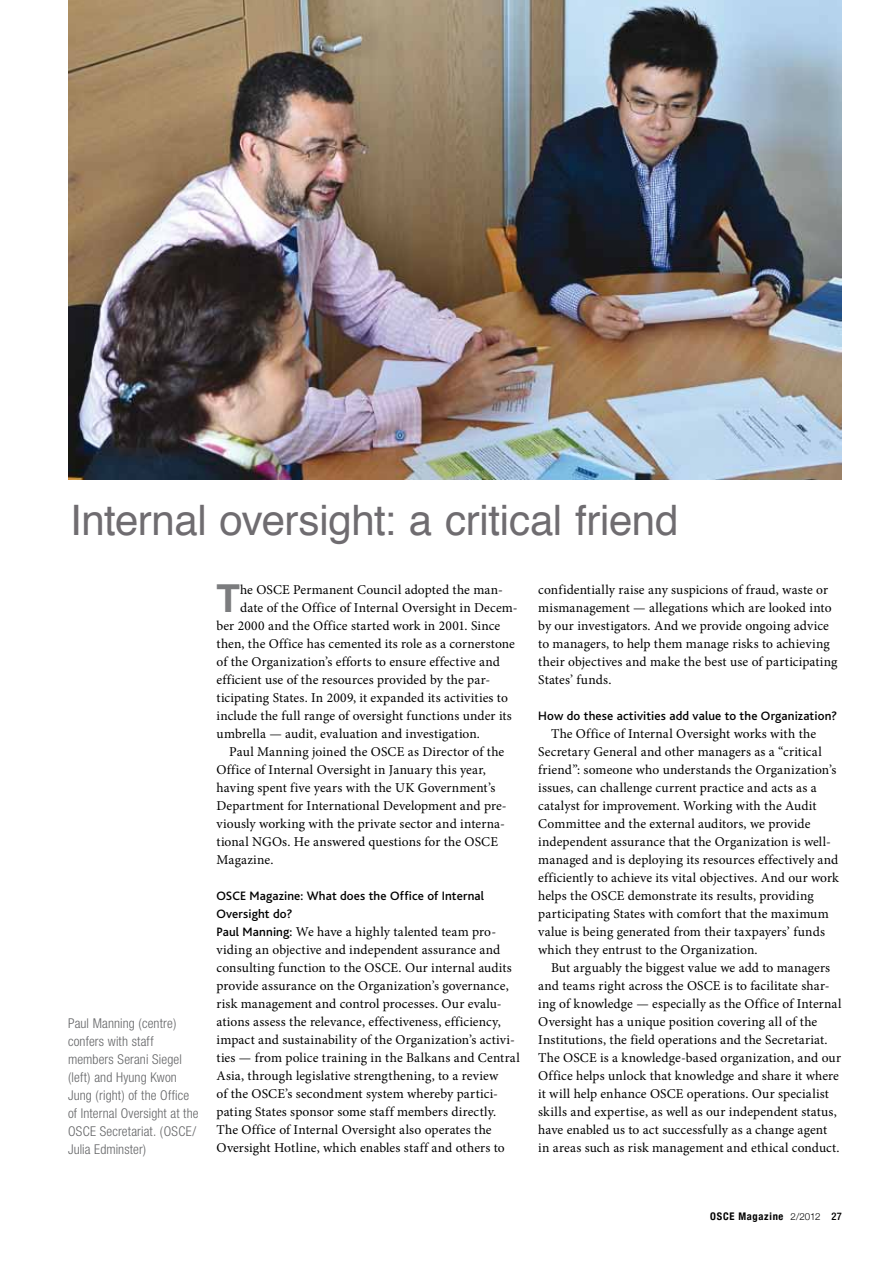
<style>
.page{position:relative;width:893px;height:1263px;background:#fff}
.page>*{position:absolute;margin:0;border:0;box-sizing:border-box;transform-origin:0 0}
.t1{font:42px "Helvetica";letter-spacing:-.01em;color:#6f6c70}
.t2{font:700 38.55px "Helvetica Infant";color:#7b7c7e}
.t3{font:13.5px/18px "Minion Pro";letter-spacing:.01em;color:#000}
.t4{font:300 condensed 13.5px/18px "Helvetica Neue";letter-spacing:.01em;color:#646567}
.t5{font:500 12.75px/18px "Bliss";letter-spacing:.01em;color:#000}
.t6{font:700 condensed 10.5px "Helvetica Neue";letter-spacing:.07em;color:#000}
.s1{font-family:"Bliss";font-weight:500;font-size:12.75px}
.s2{font-weight:300;font-stretch:normal;font-size:9.75px}
.s3{font-weight:500}
</style>
<div class="page">
<img style="left:69px;top:0;width:772px;height:480px">
<h1 class="t1" style="left:70px;top:488px;width:610px">I nternal oversight: a critical friend</h1>
<h2 class="t2" style="left:217px;top:575px;width:25px">T</h2>
<p class="t3" style="left:240px;top:581px;width:264px">he OSCE Permanent Council adopted the man-</p>
<p class="t3" style="left:538px;top:581px;width:301px">confidentially raise any suspicions of fraud, waste or mismanagement — allegations which are looked into by our investigators. And we provide ongoing advice to managers, to help them manage risks to achieving their objectives and make the best use of participating States’ funds.</p>
<p class="t5" style="left:538px;top:707px;width:300px">How do these activities add value to the Organization?</p>
<p class="t3" style="left:538px;top:725px;width:302px;text-indent:13px">The Office of Internal Oversight works with the Secretary General and other managers as a “critical friend”: someone who understands the Organization’s issues, can challenge current practice and acts as a catalyst for improvement. Working with the Audit Committee and the external auditors, we provide independent assurance that the Organization is well&shy;managed and is deploying its resources effectively and efficiently to achieve its vital objectives. And our work helps the OSCE demonstrate its results, providing participating States with comfort that the maximum value is being generated from their taxpayers’ funds which they entrust to the Organization.</p>
<p class="t3" style="left:538px;top:959px;width:305px;text-indent:13px">But arguably the biggest value we add to managers and teams right across the OSCE is to facilitate shar&shy;ing of knowledge — especially as the Office of Internal Oversight has a unique position covering all of the Institutions, the field operations and the Secretariat.<br>The OSCE is a knowledge-based organization, and our Office helps unlock that knowledge and share it where it will help enhance OSCE operations. Our specialist skills and expertise, as well as our independent status, have enabled us to act successfully as a change agent in areas such as risk management and ethical conduct.</p>
<p class="t3" style="left:240px;top:599px;width:279px">date of the Office of Internal Oversight in Decem-</p>
<p class="t3" style="left:216px;top:617px;width:285px">ber 2000 and the Office started work in 2001. Since</p>
<p class="t3" style="left:216px;top:635px;width:300px">then, the Office has cemented its role as a cornerstone</p>
<p class="t3" style="left:216px;top:653px;width:285px">of the Organization’s efforts to ensure effective and</p>
<p class="t3" style="left:216px;top:671px;width:275px">efficient use of the resources provided by the par-</p>
<p class="t3" style="left:216px;top:689px;width:293px">ticipating States. In 2009, it expanded its activities to</p>
<p class="t3" style="left:216px;top:707px;width:297px">include the full range of oversight functions under its</p>
<p class="t3" style="left:216px;top:725px;width:265px">umbrella — audit, evaluation and investigation.</p>
<p class="t3" style="left:229px;top:743px;width:277px">Paul Manning joined the OSCE as Director of the</p>
<p class="t3" style="left:216px;top:761px;width:271px">Office of Internal Oversight in January this year,</p>
<p class="t3" style="left:216px;top:779px;width:280px">having spent five years with the UK Government’s</p>
<p class="t3" style="left:216px;top:797px;width:292px">Department for International Development and pre-</p>
<p class="t3" style="left:216px;top:815px;width:290px">viously working with the private sector and interna-</p>
<p class="t3" style="left:216px;top:833px;width:283px">tional NGOs. He answered questions for the OSCE</p>
<p class="t3" style="left:216px;top:851px;width:59px">Magazine.</p>
<p class="t5" style="left:217px;top:887px;width:269px">OSCE Magazine: What does the Office of Internal<br>Oversight do?</p>
<p class="t3" style="left:217px;top:923px;width:305px"><span class="s1">Paul Manning:</span> We have a highly talented team pro&shy;viding an objective and independent assurance and consulting function to the OSCE. Our internal audits provide assurance on the Organization’s governance, risk management and control processes. Our evalu&shy;ations assess the relevance, effectiveness, efficiency, impact and sustainability of the Organization’s activi&shy;ties — from police training in the Balkans and Central Asia, through legislative strengthening, to a review<br>of the OSCE’s secondment system whereby partici&shy;pating States sponsor some staff members directly.<br>The Office of Internal Oversight also operates the Oversight Hotline, which enables staff and others to</p>
<p class="t4" style="left:68px;top:1014px;width:132px">Paul Manning (centre) confers with staff members Serani Siegel (left) and Hyung Kwon<br>Jung (right) of the Office of Internal Oversight at the<br>OSCE Secretariat. (OSCE/<br>Julia Edminster)</p>
<p class="t6" style="left:710px;top:1210px;width:133px">OSCE Magazine <span class="s2">2/2012</span> <span class="s3">27</span></p>
</div>
